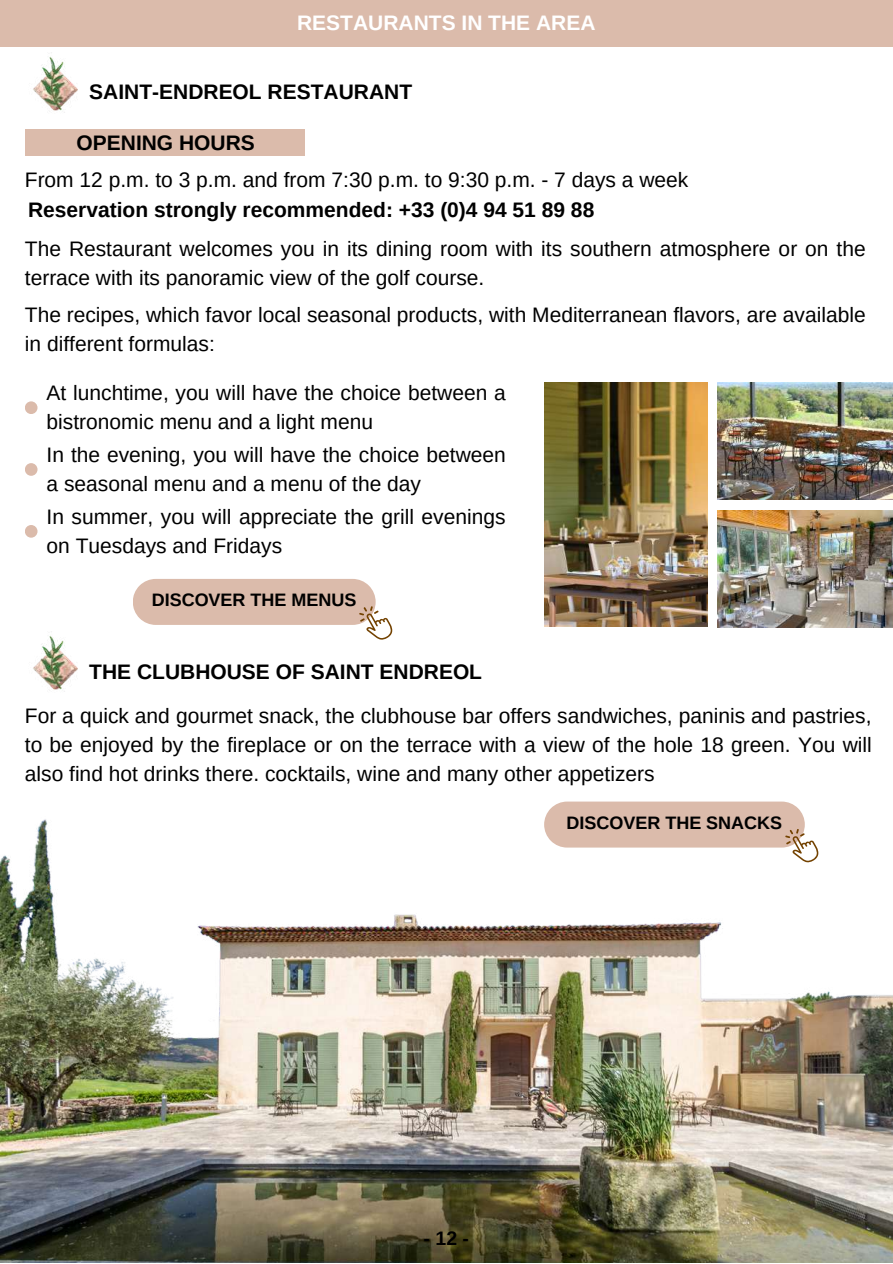
<style>
.page{position:relative;width:893px;height:1264px;background:#fff}
.page>*{position:absolute;margin:0;border:0;box-sizing:border-box;transform-origin:0 0}
.t1{font:21px/29.2px "Arimo";color:#000}
.t2{font:700 21px "Arimo";color:#000}
.t3{font:700 21px "Arimo";color:#fff}
.t4{font:700 19.5px "Arimo";color:#000}
.t5{font:700 18px "Arimo";color:#000}
</style>
<div class="page">
<img style="left:33px;top:52px;width:45px;height:61px">
<div style="left:0;top:0;width:892px;height:47px;background:#dbbbab"></div>
<div style="left:25px;top:129px;width:279px;height:27px;background:#dbbbab"></div>
<img style="left:33px;top:635px;width:45px;height:57px">
<img style="left:0;top:819px;width:892px;height:443px">
<div style="left:25px;top:401px;width:13px;height:13px;background:#dbbbab;border-radius:50%"></div>
<div style="left:25px;top:463px;width:13px;height:13px;background:#dbbbab;border-radius:50%"></div>
<img style="left:717px;top:383px;width:175px;height:117px">
<img style="left:717px;top:510px;width:175px;height:117px">
<img style="left:544px;top:383px;width:163px;height:244px">
<div style="left:25px;top:525px;width:13px;height:12px;background:#dbbbab;border-radius:50%"></div>
<svg style="left:133px;top:579px;width:259px;height:60px"></svg>
<svg style="left:544px;top:801px;width:274px;height:61px"></svg>
<p class="t3" style="left:297px;top:11px;width:300px">RESTAURANTS IN THE AREA</p>
<p class="t2" style="left:89px;top:80px;width:324px">SAINT-ENDREOL RESTAURANT</p>
<p class="t2" style="left:76px;top:131px;width:180px">OPENING HOURS</p>
<p class="t1" style="left:25px;top:165px;width:665px">From 12 p.m. to 3 p.m. and from 7:30 p.m. to 9:30 p.m. - 7 days a week</p>
<p class="t2" style="left:28px;top:198px;width:567px">Reservation strongly recommended: +33 (0)4 94 51 89 88</p>
<p class="t1" style="left:25px;top:234px;width:842px">The Restaurant welcomes you in its dining room with its southern atmosphere or on the terrace with its panoramic view of the golf course.</p>
<p class="t1" style="left:25px;top:300px;width:842px">The recipes, which favor local seasonal products, with Mediterranean flavors, are available in different formulas:</p>
<p class="t1" style="left:47px;top:378px;width:460px">At lunchtime, you will have the choice between a bistronomic menu and a light menu</p>
<p class="t1" style="left:47px;top:439px;width:460px">In the evening, you will have the choice between a seasonal menu and a menu of the day</p>
<p class="t1" style="left:47px;top:502px;width:460px">In summer, you will appreciate the grill evenings on Tuesdays and Fridays</p>
<p class="t5" style="left:152px;top:589px;width:206px">DISCOVER THE MENUS</p>
<p class="t2" style="left:89px;top:659px;width:394px">THE CLUBHOUSE OF SAINT ENDREOL</p>
<p class="t1" style="left:25px;top:701px;width:848px;text-align:justify">For a quick and gourmet snack, the clubhouse bar offers sandwiches, paninis and pastries, to be enjoyed by the fireplace or on the terrace with a view of the hole 18 green. You will also find hot drinks there. cocktails, wine and many other appetizers</p>
<p class="t5" style="left:566px;top:812px;width:217px">DISCOVER THE SNACKS</p>
<p class="t4" style="left:423px;top:1226px;width:47px">-12-</p>
</div>
